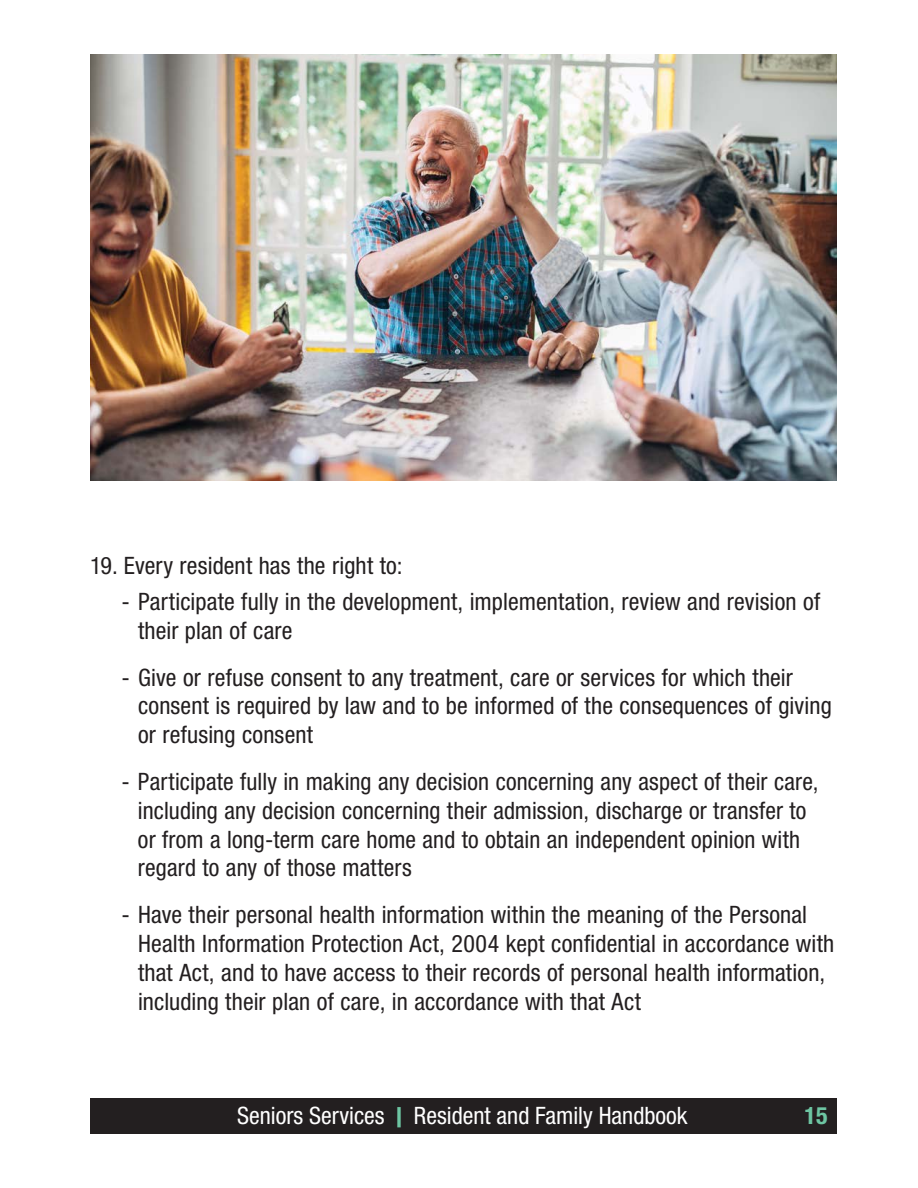
<style>
.page{position:relative;width:918px;height:1188px;background:#fff}
.page>*{position:absolute;margin:0;border:0;box-sizing:border-box;transform-origin:0 0}
.Seniors_Styles_body_dash{font:condensed 24px/28.8px "Helvetica Neue LT Std";letter-spacing:.01em;color:#231f20}
.t1{font:condensed 24px "Helvetica Neue LT Std";color:#fff}
.Seniors_Styles_body_number{font:condensed 24px "Helvetica Neue LT Std";letter-spacing:.005em;color:#231f20}
.t2{font:700 condensed 24px "Helvetica Neue LT Std";color:#6dc5a2}
.s1{font-weight:900;font-size:27.3px;color:#6dc5a2}
</style>
<div class="page">
<div style="left:90px;top:1098px;width:747px;height:36px;background:#231f20"></div>
<img style="left:90px;top:54px;width:747px;height:426px">
<p class="Seniors_Styles_body_number" style="left:90px;top:552px;width:314px">19. Every resident has the right to:</p>
<p class="Seniors_Styles_body_dash" style="left:138px;top:587px;width:684px;text-indent:-16px">- Participate fully in the development, implementation, review and revision of their plan of care</p>
<p class="Seniors_Styles_body_dash" style="left:138px;top:662px;width:695px;text-indent:-16px">- Give or refuse consent to any treatment, care or services for which their consent is required by law and to be informed of the consequences of giving or refusing consent</p>
<p class="Seniors_Styles_body_dash" style="left:138px;top:767px;width:682px;text-indent:-16px">- Participate fully in making any decision concerning any aspect of their care, including any decision concerning their admission, discharge or transfer to or from a long-term care home and to obtain an independent opinion with regard to any of those matters</p>
<p class="Seniors_Styles_body_dash" style="left:138px;top:900px;width:698px;text-indent:-16px">- Have their personal health information within the meaning of the Personal Health Information Protection Act, 2004 kept confidential in accordance with that Act, and to have access to their records of personal health information, including their plan of care, in accordance with that Act</p>
<p class="t1" style="left:237px;top:1102px;width:452px">Seniors Services <span class="s1">|</span> Resident and Family Handbook</p>
<p class="t2" style="left:805px;top:1101px;width:25px">15</p>
</div>
